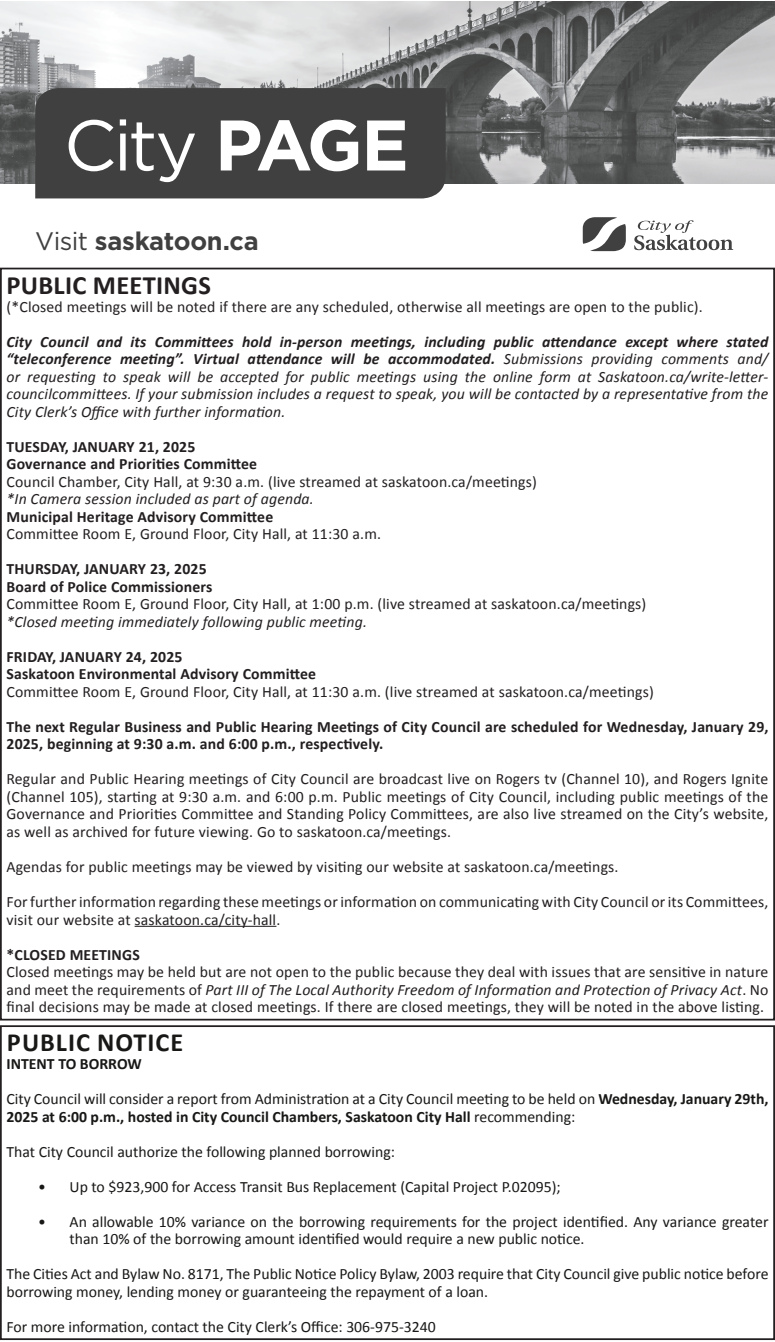
<style>
.page{position:relative;width:775px;height:1342px;background:#fff}
.page>*{position:absolute;margin:0;border:0;box-sizing:border-box;transform-origin:0 0}
.t1{font:71.4px "Gotham";color:#fff}
.t2{font:700 26.43px "Calibri";letter-spacing:.01em;color:#231f20}
.CLERK_-_BOLDED{font:700 26.25px "Calibri";letter-spacing:.04em;color:#181817}
.t3{font:700 25.38px "Gotham";letter-spacing:-.01em;color:#3f403f}
.t4{font:15.75px/17.5px "Calibri";letter-spacing:.01em;color:#231f20;text-align:justify}
.CLERK_-_REGULAR{font:15.75px/17.5px "Calibri";color:#181817}
.t5{font:italic 15.75px/17.5px "Calibri";letter-spacing:.01em;color:#231f20;text-align:justify}
.t6{font:700 15.75px/17.5px "Calibri";letter-spacing:.01em;color:#231f20}
.CLERK_-_REGULAR-2{font:700 15.75px "Calibri";color:#181817}
.s1{font-weight:700}
.s2{font-weight:400}
.s3{font-style:italic}
</style>
<div class="page">
<img style="left:0;top:2px;width:774px;height:181px">
<svg style="left:582px;top:217px;width:43px;height:34px"></svg>
<svg style="left:634px;top:220px;width:98px;height:30px"></svg>
<div style="left:35px;top:88px;width:410px;height:110px;background:#3f403f"></div>
<div style="left:0;top:1025px;width:774px;height:314px;border:2px solid #231f20"></div>
<hr style="left:134px;top:925px;width:142px;height:1px;background:#231f20">
<p class="t1" style="left:64px;top:99px;width:346px">City <span class="s1">PAGE</span></p>
<p class="t3" style="left:35px;top:224px;width:225px"><span class="s2">Visit</span> saskatoon.ca</p>
<p class="t2" style="left:7px;top:266px;width:206px">PUBLIC MEETINGS</p>
<p class="t4" style="left:7px;top:297px;width:697px">(*Closed meetings will be noted if there are any scheduled, otherwise all meetings are open to the public).</p>
<p class="t5" style="left:7px;top:332px;width:763px"><span class="s1">City Council and its Committees hold in-person meetings, including public attendance except where stated “teleconference meeting”. Virtual attendance will be accommodated.</span> Submissions providing comments and/ or requesting to speak will be accepted for public meetings using the online form at Saskatoon.ca/write-letter&shy;councilcommittees. If your submission includes a request to speak, you will be contacted by a representative from the City Clerk’s Office with further information.</p>
<p class="t6" style="left:7px;top:437px;width:190px">TUESDAY, JANUARY 21, 2025</p>
<p class="t6" style="left:7px;top:454px;width:252px">Governance and Priorities Committee</p>
<p class="t4" style="left:7px;top:472px;width:531px">Council Chamber, City Hall, at 9:30 a.m. (live streamed at saskatoon.ca/meetings)</p>
<p class="t5" style="left:7px;top:489px;width:309px">*In Camera session included as part of agenda.</p>
<p class="t6" style="left:7px;top:507px;width:268px">Municipal Heritage Advisory Committee</p>
<p class="t4" style="left:7px;top:524px;width:376px">Committee Room E, Ground Floor, City Hall, at 11:30 a.m.</p>
<p class="t6" style="left:7px;top:559px;width:201px">THURSDAY, JANUARY 23, 2025</p>
<p class="t6" style="left:7px;top:577px;width:207px">Board of Police Commissioners</p>
<p class="t4" style="left:7px;top:594px;width:641px">Committee Room E, Ground Floor, City Hall, at 1:00 p.m. (live streamed at saskatoon.ca/meetings)</p>
<p class="t5" style="left:7px;top:612px;width:362px">*Closed meeting immediately following public meeting.</p>
<p class="t6" style="left:7px;top:647px;width:177px">FRIDAY, JANUARY 24, 2025</p>
<p class="t6" style="left:7px;top:664px;width:311px">Saskatoon Environmental Advisory Committee</p>
<p class="t4" style="left:7px;top:682px;width:648px">Committee Room E, Ground Floor, City Hall, at 11:30 a.m. (live streamed at saskatoon.ca/meetings)</p>
<p class="t6" style="left:7px;top:717px;width:763px">The next Regular Business and Public Hearing Meetings of City Council are scheduled for Wednesday, January 29,<br>2025, beginning at 9:30 a.m. and 6:00 p.m., respectively.</p>
<p class="t4" style="left:7px;top:769px;width:762px">Regular and Public Hearing meetings of City Council are broadcast live on Rogers tv (Channel 10), and Rogers Ignite (Channel 105), starting at 9:30 a.m. and 6:00 p.m. Public meetings of City Council, including public meetings of the Governance and Priorities Committee and Standing Policy Committees, are also live streamed on the City’s website, as well as archived for future viewing. Go to saskatoon.ca/meetings.</p>
<p class="t4" style="left:7px;top:857px;width:613px">Agendas for public meetings may be viewed by visiting our website at saskatoon.ca/meetings.</p>
<p class="t4" style="left:7px;top:892px;width:762px">For further information regarding these meetings or information on communicating with City Council or its Committees, visit our website at saskatoon.ca/city-hall.</p>
<p class="t6" style="left:7px;top:944px;width:135px">*CLOSED MEETINGS</p>
<p class="t4" style="left:7px;top:962px;width:763px">Closed meetings may be held but are not open to the public because they deal with issues that are sensitive in nature and meet the requirements of <span class="s3">Part III of The Local Authority Freedom of Information and Protection of Privacy Act</span>. No final decisions may be made at closed meetings. If there are closed meetings, they will be noted in the above listing.</p>
<p class="CLERK_-_BOLDED" style="left:7px;top:1023px;width:178px">PUBLIC NOTICE</p>
<p class="CLERK_-_REGULAR-2" style="left:6px;top:1052px;width:137px">INTENT TO BORROW</p>
<p class="CLERK_-_REGULAR" style="left:6px;top:1089px;width:763px">City Council will consider a report from Administration at a City Council meeting to be held on <span class="s1">Wednesday, January 29th,<br>2025 at 6:00 p.m., hosted in City Council Chambers, Saskatoon City Hall</span> recommending:</p>
<p class="CLERK_-_REGULAR" style="left:6px;top:1141px;width:390px">That City Council authorize the following planned borrowing:</p>
<p class="CLERK_-_REGULAR" style="left:38px;top:1176px;width:524px">• Up to $923,900 for Access Transit Bus Replacement (Capital Project P.02095);</p>
<p class="CLERK_-_REGULAR" style="left:69px;top:1211px;width:700px;text-indent:-32px">• An allowable 10% variance on the borrowing requirements for the project identified. Any variance greater than 10% of the borrowing amount identified would require a new public notice.</p>
<p class="CLERK_-_REGULAR" style="left:6px;top:1264px;width:763px">The Cities Act and Bylaw No. 8171, The Public Notice Policy Bylaw, 2003 require that City Council give public notice before borrowing money, lending money or guaranteeing the repayment of a loan.</p>
<p class="CLERK_-_REGULAR" style="left:6px;top:1316px;width:430px">For more information, contact the City Clerk’s Office: 306-975-3240</p>
</div>
